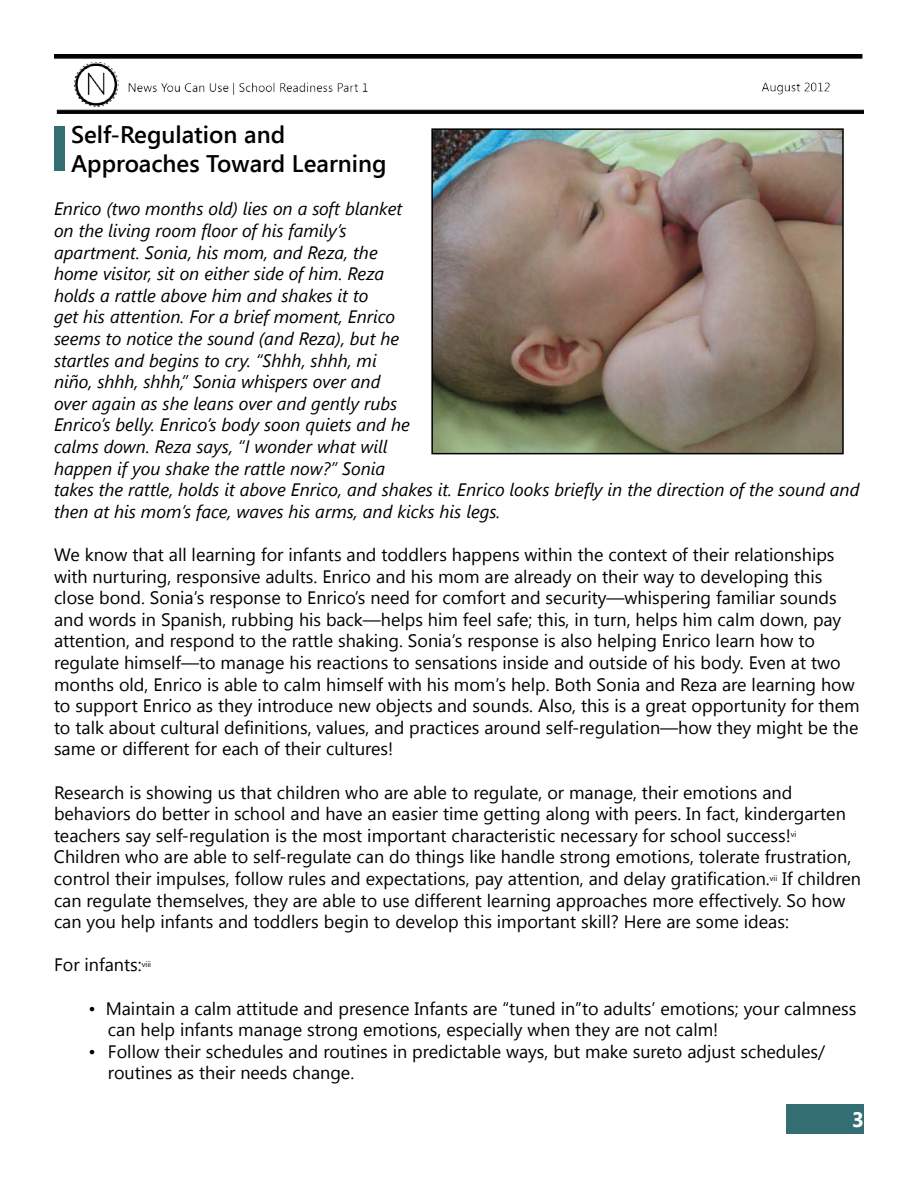
<style>
.page{position:relative;width:918px;height:1188px;background:#fff}
.page>*{position:absolute;margin:0;border:0;box-sizing:border-box;transform-origin:0 0}
.t1{font:600 24px/28.8px "Segoe UI";color:#000}
.t2{font:700 21px "Segoe UI";color:#fff}
.t3{font:18px/21.6px "Segoe UI";color:#000}
.t4{font:italic 18px/21.6px "Segoe UI";color:#000}
.t5{font:7.8px "Segoe UI";color:#000}
</style>
<div class="page">
<div style="left:54px;top:126px;width:10px;height:45px;background:#326e72"></div>
<img style="left:54px;top:54px;width:810px;height:59px">
<img style="left:434px;top:131px;width:407px;height:320px">
<div style="left:431px;top:128px;width:413px;height:326px;border:2px solid #000"></div>
<div style="left:786px;top:1104px;width:78px;height:30px;background:#326e72"></div>
<h4 class="t1" style="left:71px;top:119px;width:317px">Self-Regulation and<br>Approaches Toward Learning</h4>
<p class="t4" style="left:54px;top:197px;width:807px">Enrico (two months old) lies on a soft blanket<br>on the living room floor of his family’s<br>apartment. Sonia, his mom, and Reza, the<br>home visitor, sit on either side of him. Reza<br>holds a rattle above him and shakes it to<br>get his attention. For a brief moment, Enrico<br>seems to notice the sound (and Reza), but he<br>startles and begins to cry. “Shhh, shhh, mi<br>niño, shhh, shhh,” Sonia whispers over and<br>over again as she leans over and gently rubs<br>Enrico’s belly. Enrico’s body soon quiets and he<br>calms down. Reza says, “I wonder what will<br>happen if you shake the rattle now?” Sonia<br>takes the rattle, holds it above Enrico, and shakes it. Enrico looks briefly in the direction of the sound and then at his mom’s face, waves his arms, and kicks his legs.</p>
<p class="t3" style="left:54px;top:543px;width:807px">We know that all learning for infants and toddlers happens within the context of their relationships with nurturing, responsive adults. Enrico and his mom are already on their way to developing this close bond. Sonia’s response to Enrico’s need for comfort and security—whispering familiar sounds and words in Spanish, rubbing his back—helps him feel safe; this, in turn, helps him calm down, pay attention, and respond to the rattle shaking. Sonia’s response is also helping Enrico learn how to regulate himself—to manage his reactions to sensations inside and outside of his body. Even at two months old, Enrico is able to calm himself with his mom’s help. Both Sonia and Reza are learning how to support Enrico as they introduce new objects and sounds. Also, this is a great opportunity for them to talk about cultural definitions, values, and practices around self-regulation—how they might be the same or different for each of their cultures!</p>
<p class="t3" style="left:54px;top:781px;width:793px">Research is showing us that children who are able to regulate, or manage, their emotions and behaviors do better in school and have an easier time getting along with peers. In fact, kindergarten teachers say self-regulation is the most important characteristic necessary for school success!</p>
<p class="t5" style="left:791px;top:829px;width:7px">vi</p>
<p class="t3" style="left:54px;top:845px;width:799px">Children who are able to self-regulate can do things like handle strong emotions, tolerate frustration, control their impulses, follow rules and expectations, pay attention, and delay gratification.</p>
<p class="t3" style="left:54px;top:867px;width:809px;text-indent:728px">If children can regulate themselves, they are able to use different learning approaches more effectively. So how can you help infants and toddlers begin to develop this important skill? Here are some ideas:</p>
<p class="t3" style="left:54px;top:953px;width:89px">For infants:</p>
<p class="t5" style="left:142px;top:959px;width:11px">viii</p>
<p class="t3" style="left:108px;top:997px;width:750px;text-indent:-19px">• Maintain a calm attitude and presence Infants are “tuned in”to adults’ emotions; your calmness can help infants manage strong emotions, especially when they are not calm!</p>
<p class="t3" style="left:108px;top:1040px;width:719px;text-indent:-19px">• Follow their schedules and routines in predictable ways, but make sureto adjust schedules/ routines as their needs change.</p>
<p class="t2" style="left:852px;top:1104px;width:14px">3</p>
<p class="t5" style="left:770px;top:872px;width:9px">vii</p>
</div>
